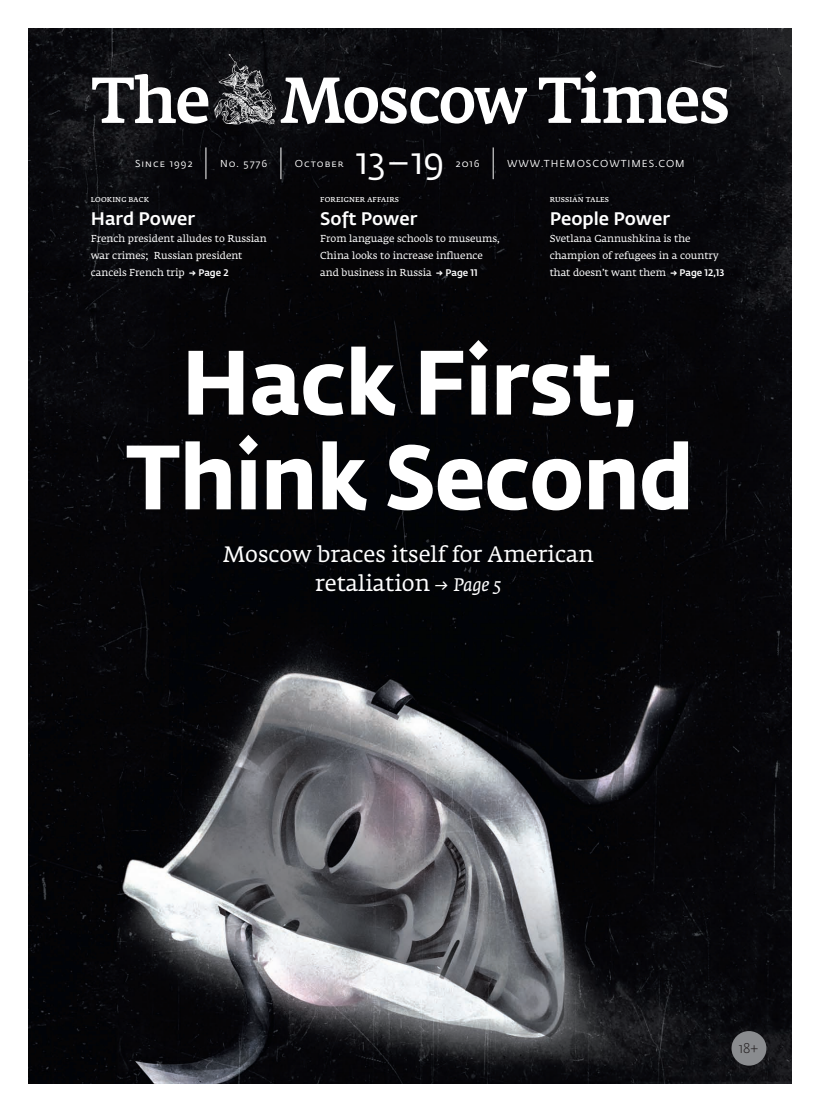
<style>
.page{position:relative;width:820px;height:1112px;background:#fff}
.page>*{position:absolute;margin:0;border:0;box-sizing:border-box;transform-origin:0 0}
.t1{font:700 90.1px/94.7px "Fedra Sans Pro";letter-spacing:-.005em;color:#fff;text-align:center;scale:.95 1}
.t2{font:37px "Fedra Sans Pro";color:#fff}
.t3{font:32.5px "Fedra Sans Pro";color:#fff;scale:.4 1}
.t4{font:22px/29px "Fedra Serif A Pro";color:#fff;text-align:center}
.t5{font:500 18px "Fedra Sans Pro";color:#fff}
.t6{font:300 14px "Fedra Sans Pro";color:#231f20;scale:.95 1}
.t7{font:10px/17px "Fedra Serif A Pro";color:#fff}
.t8{font:10px "Fedra Sans Pro";letter-spacing:.1em;color:#fff}
.t9{font:7px "Fedra Serif A Pro Demi";letter-spacing:.03em;color:#fff}
.s1{font-family:"Fedra Sans Pro";font-weight:500;font-size:9.5px}
.s2{font-style:italic;font-size:18px}
</style>
<div class="page">
<img style="left:28px;top:28px;width:763px;height:1055px">
<svg style="left:92px;top:74px;width:116px;height:49px"></svg>
<svg style="left:538px;top:71px;width:189px;height:53px"></svg>
<svg style="left:214px;top:54px;width:312px;height:70px"></svg>
<div style="left:731px;top:1030px;width:35px;height:35px;background:#8a8c8f;border-radius:50%"></div>
<p class="t8" style="left:135px;top:157px;width:59px">Since 1992</p>
<h3 class="t3" style="left:204px;top:137px;width:9px">|</h3>
<p class="t8" style="left:220px;top:157px;width:49px">No. 5776</p>
<h3 class="t3" style="left:279px;top:137px;width:9px">|</h3>
<p class="t8" style="left:295px;top:157px;width:51px">October</p>
<h2 class="t2" style="left:356px;top:135px;width:90px">13–19</h2>
<p class="t8" style="left:455px;top:157px;width:25px">2016</p>
<h3 class="t3" style="left:491px;top:137px;width:9px">|</h3>
<p class="t8" style="left:507px;top:157px;width:179px">WWW.THEMOSCOWTIMES.COM</p>
<p class="t9" style="left:91px;top:195px;width:59px">LOOKING BACK</p>
<h3 class="t5" style="left:91px;top:205px;width:106px">Hard Power</h3>
<p class="t7" style="left:91px;top:230px;width:177px">French president alludes to Russian war crimes; Russian president cancels French trip <span class="s1">→ Page 2</span></p>
<p class="t9" style="left:320px;top:195px;width:80px">FOREIGNER AFFAIRS</p>
<h3 class="t5" style="left:320px;top:205px;width:99px">Soft Power</h3>
<p class="t7" style="left:320px;top:230px;width:181px">From language schools to museums,<br>China looks to increase influence and business in Russia <span class="s1">→ Page 11</span></p>
<p class="t9" style="left:549px;top:195px;width:61px">RUSSIAN TALES</p>
<h3 class="t5" style="left:549px;top:205px;width:122px">People Power</h3>
<p class="t7" style="left:549px;top:230px;width:176px">Svetlana Gannushkina is the champion of refugees in a country that doesn’t want them <span class="s1">→ Page 12,13</span></p>
<h1 class="t1" style="left:126px;top:328px;width:599px">Hack First,<br>Think Second</h1>
<h3 class="t4" style="left:223px;top:540px;width:372px">Moscow braces itself for American retaliation <span class="s2">→ Page 5</span></h3>
<h3 class="t6" style="left:738px;top:1038px;width:22px">18+</h3>
</div>
